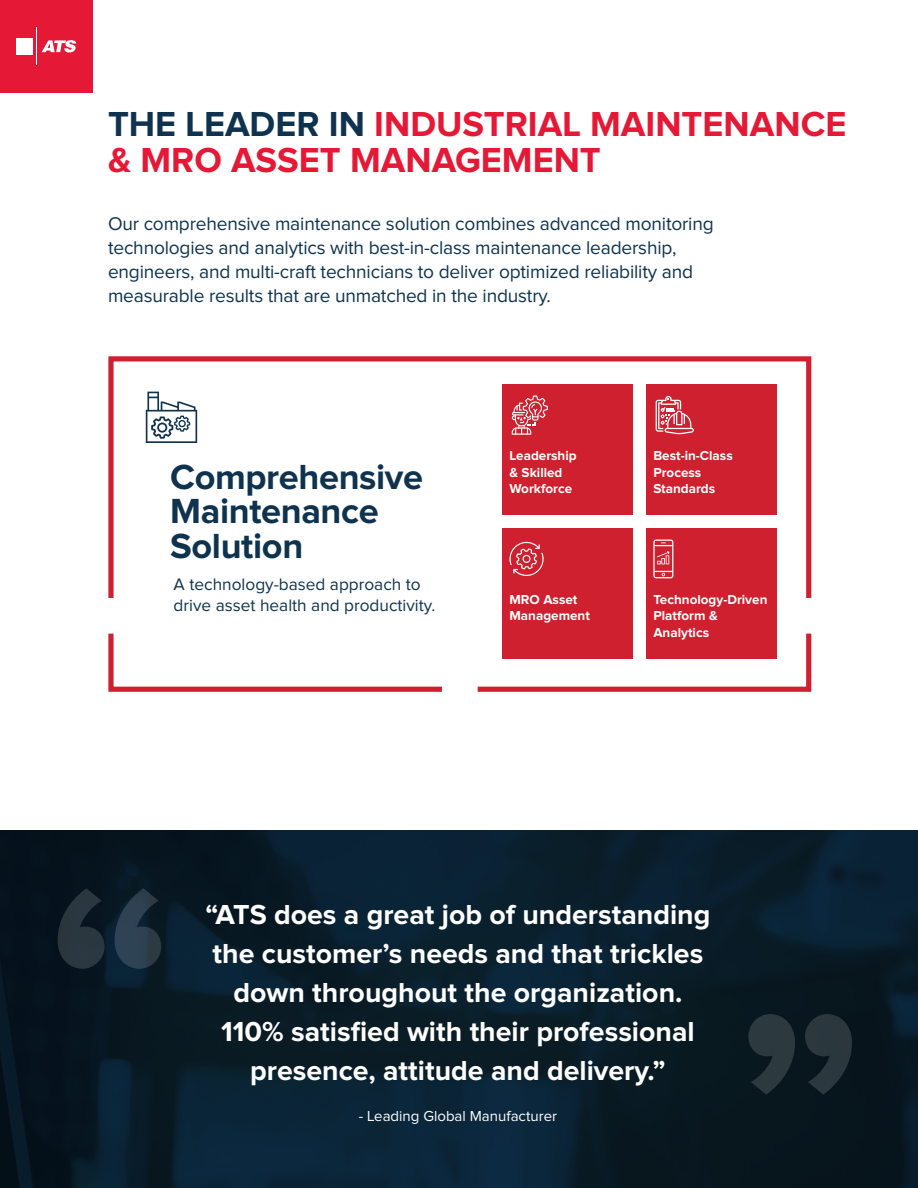
<style>
.page{position:relative;width:918px;height:1188px;background:#fff}
.page>*{position:absolute;margin:0;border:0;box-sizing:border-box;transform-origin:0 0}
.t1{font:700 279.45px "Proxima Nova";color:#fff}
.t2{font:700 36.15px/34.3px "Proxima Nova";letter-spacing:-.01em;color:#0f334f}
.t3{font:700 36px/36px "Proxima Nova";color:#e51836}
.t4{font:700 28.5px/39px "Proxima Nova";color:#fff}
.t5{font:19.2px/24px "Proxima Nova";letter-spacing:-.01em;color:#0f334f}
.t6{font:17.25px/21px "Proxima Nova";color:#0f334f}
.t7{font:15px "Proxima Nova";color:#fff}
.t8{font:700 13.5px/16.2px "Proxima Nova";color:#fff}
.s1{color:#0f334f}
</style>
<div class="page">
<svg style="left:0;top:830px;width:918px;height:358px;background:#081c29"></svg>
<div style="left:0;top:0;width:93px;height:93px;background:#e51836"></div>
<svg style="left:42px;top:40px;width:34px;height:13px"></svg>
<div style="left:16px;top:38px;width:17px;height:17px;background:#fff"></div>
<hr style="left:37px;top:28px;width:1px;height:37px;background:#fff">
<div style="left:108px;top:356px;width:703px;height:245px;border:5px solid #cf202f"></div>
<svg style="left:477px;top:628px;width:335px;height:64px"></svg>
<svg style="left:108px;top:633px;width:335px;height:59px"></svg>
<svg style="left:146px;top:392px;width:51px;height:51px"></svg>
<div style="left:502px;top:385px;width:130px;height:130px;background:#cf202f"></div>
<div style="left:502px;top:529px;width:130px;height:130px;background:#cf202f"></div>
<div style="left:646px;top:529px;width:130px;height:130px;background:#cf202f"></div>
<svg style="left:512px;top:396px;width:36px;height:39px"></svg>
<div style="left:646px;top:385px;width:130px;height:130px;background:#cf202f"></div>
<svg style="left:656px;top:396px;width:38px;height:38px"></svg>
<svg style="left:509px;top:542px;width:35px;height:34px"></svg>
<svg style="left:653px;top:540px;width:20px;height:38px"></svg>
<h3 class="t3" style="left:108px;top:108px;width:740px"><span class="s1">THE LEADER IN</span> INDUSTRIAL MAINTENANCE &amp; MRO ASSET MANAGEMENT</h3>
<p class="t5" style="left:108px;top:212px;width:607px">Our comprehensive maintenance solution combines advanced monitoring technologies and analytics with best-in-class maintenance leadership, engineers, and multi-craft technicians to deliver optimized reliability and measurable results that are unmatched in the industry.</p>
<h2 class="t2" style="left:170px;top:461px;width:254px">Comprehensive<br>Maintenance<br>Solution</h2>
<p class="t6" style="left:174px;top:574px;width:263px">A technology-based approach to drive asset health and productivity.</p>
<p class="t8" style="left:509px;top:448px;width:69px">Leadership &amp; Skilled<br>Workforce</p>
<p class="t8" style="left:653px;top:448px;width:81px">Best-in-Class<br>Process<br>Standards</p>
<p class="t8" style="left:509px;top:592px;width:82px">MRO Asset<br>Management</p>
<p class="t8" style="left:653px;top:592px;width:116px">Technology-Driven<br>Platform &amp;<br>Analytics</p>
<h1 class="t1" style="left:46px;top:857px;width:130px">“</h1>
<h3 class="t4" style="left:205px;top:896px;width:507px">“ATS does a great job of understanding the customer’s needs and that trickles</h3>
<h3 class="t4" style="left:221px;top:974px;width:475px;text-align:center">down throughout the organization.<br>110% satisfied with their professional presence, attitude and delivery.”</h3>
<p class="t7" style="left:359px;top:1109px;width:200px">- Leading Global Manufacturer</p>
<h1 class="t1" style="left:863px;top:1126px;width:130px;rotate:-180deg">“</h1>
</div>
